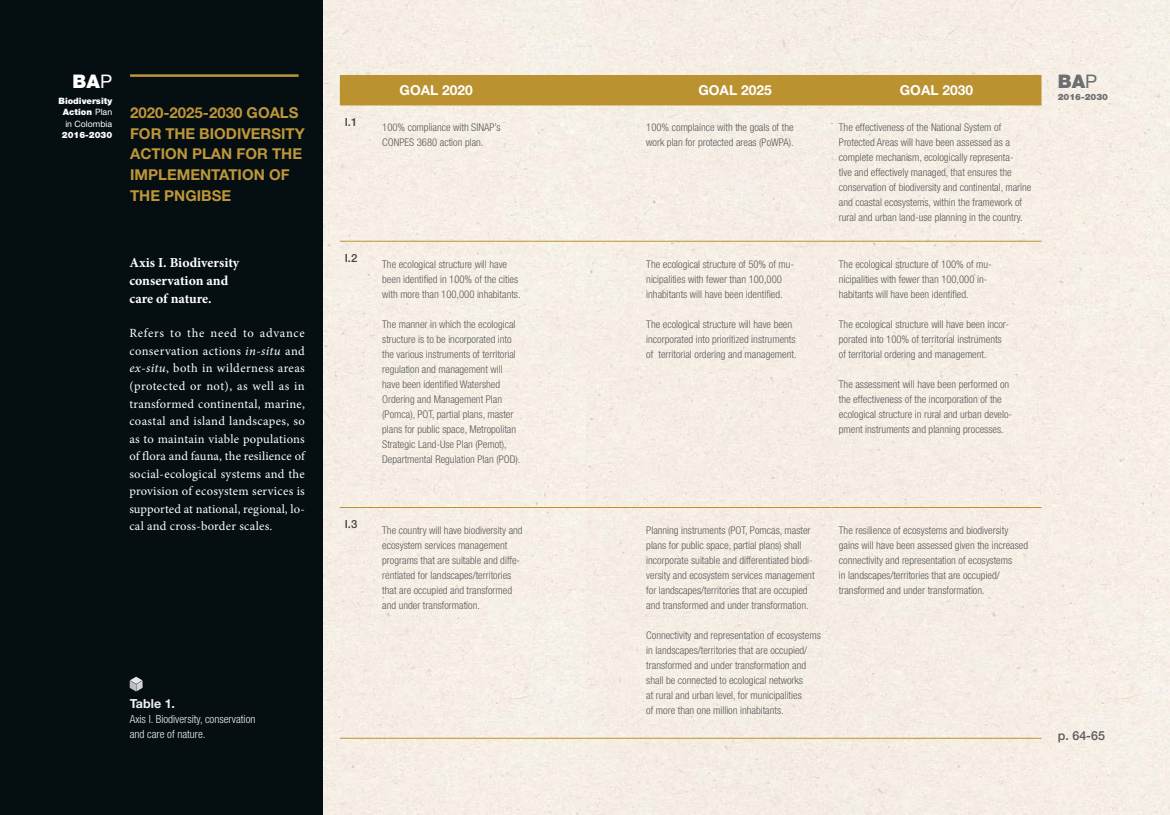
<style>
.page{position:relative;width:1170px;height:815px;background:#fff}
.page>*{position:absolute;margin:0;border:0;box-sizing:border-box;transform-origin:0 0}
.t1{font:900 18.75px "Helvetica Neue LT Std";color:#6d6e71}
.t2{font:900 18.75px "Helvetica Neue LT Std";color:#fff}
.t3{font:700 15px/20.6px "Helvetica Neue LT Std";color:#bd963a}
.t4{font:700 13.75px/17.5px "Minion Pro";letter-spacing:-.005em;color:#fff}
.t5{font:700 13.75px "Helvetica Neue LT Std";color:#fff}
.t6{font:12.5px/17.5px "Minion Pro";letter-spacing:.015em;color:#fff;text-align:justify}
.t7{font:500 12.5px "Helvetica Neue LT Std";color:#58595b}
.t8{font:700 12.5px "Helvetica Neue LT Std";color:#f1f1f2}
.t9{font:300 condensed 11.25px/15px "Helvetica Neue LT Std";color:#f1f1f2}
.t10{font:500 11.25px "Helvetica Neue LT Std";color:#414042}
.t11{font:300 condensed 10.62px/15px "Helvetica Neue LT Std";color:#58595b}
.t12{font:900 8.75px/11.2px "Helvetica Neue LT Std";color:#fff;text-align:justify}
.t13{font:900 8.75px "Helvetica Neue LT Std";color:#6d6e71}
.s1{font-weight:400}
.s2{font-family:"Minion Pro It Capt"}
</style>
<div class="page">
<div style="left:322px;top:0;width:847px;height:815px;background:#f6eee4"></div>
<div style="left:0;top:0;width:322px;height:815px;background:#061014"></div>
<hr style="left:130px;top:74px;width:168px;height:3px;background:#bd963a">
<div style="left:340px;top:75px;width:701px;height:30px;background:#ba9230"></div>
<hr style="left:340px;top:105px;width:35px;height:1px;background:#ba9230">
<hr style="left:375px;top:105px;width:157px;height:1px;background:#ba9230">
<hr style="left:532px;top:105px;width:106px;height:1px;background:#ba9230">
<hr style="left:638px;top:105px;width:193px;height:1px;background:#ba9230">
<hr style="left:831px;top:105px;width:210px;height:1px;background:#ba9230">
<hr style="left:340px;top:241px;width:35px;height:1px;background:#ba9230">
<hr style="left:375px;top:241px;width:157px;height:1px;background:#ba9230">
<hr style="left:532px;top:241px;width:106px;height:1px;background:#ba9230">
<hr style="left:638px;top:241px;width:193px;height:1px;background:#ba9230">
<hr style="left:831px;top:241px;width:210px;height:1px;background:#ba9230">
<hr style="left:340px;top:507px;width:35px;height:1px;background:#ba9230">
<hr style="left:340px;top:738px;width:35px;height:1px;background:#ba9230">
<hr style="left:375px;top:507px;width:157px;height:1px;background:#ba9230">
<hr style="left:375px;top:738px;width:157px;height:1px;background:#ba9230">
<hr style="left:532px;top:507px;width:106px;height:1px;background:#ba9230">
<hr style="left:638px;top:507px;width:193px;height:1px;background:#ba9230">
<hr style="left:831px;top:507px;width:210px;height:1px;background:#ba9230">
<hr style="left:532px;top:738px;width:106px;height:1px;background:#ba9230">
<hr style="left:638px;top:738px;width:193px;height:1px;background:#ba9230">
<hr style="left:831px;top:738px;width:210px;height:1px;background:#ba9230">
<svg style="left:130px;top:677px;width:13px;height:14px"></svg>
<h1 class="t2" style="left:73px;top:70px;width:41px">BA<span class="s1">P</span></h1>
<p class="t12" style="left:63px;top:95px;width:51px;text-indent:-4px">Biodiversity Action <span class="s1">Plan in Colombia</span></p>
<p class="t12" style="left:62px;top:129px;width:52px">2016-2030</p>
<h2 class="t3" style="left:130px;top:102px;width:176px">2020-2025-2030 GOALS<br>FOR THE BIODIVERSITY<br>ACTION PLAN FOR THE<br>IMPLEME</h2>
<h2 class="t3" style="left:200px;top:164px;width:90px">NTATION OF</h2>
<h2 class="t3" style="left:130px;top:185px;width:55px">THE PNGIBS</h2>
<h2 class="t3" style="left:221px;top:185px;width:11px">E</h2>
<p class="t4" style="left:129px;top:254px;width:111px">Axis I. Biodiversity conservation and care of nature.</p>
<p class="t6" style="left:129px;top:325px;width:177px">Refers to the need to advance conservation actions <span class="s2">in-situ</span> and <span class="s2">ex-situ</span>, both in wilderness areas (protected or not), as well as in transformed continental, marine, coastal and island landscapes, so as to maintain viable populations of flora and fauna, the resilience of social-ecological systems and the provision of ecosystem services is supported at national, regional, lo&shy;cal and cross-border scales.</p>
<p class="t8" style="left:130px;top:696px;width:47px">TABLE 1.</p>
<p class="t9" style="left:130px;top:711px;width:127px">Axis I. Biodiversity, conservation and care of nature.</p>
<p class="t10" style="left:345px;top:115px;width:14px">I.1</p>
<p class="t10" style="left:345px;top:251px;width:14px">I.2</p>
<p class="t10" style="left:345px;top:517px;width:14px">I.3</p>
<p class="t5" style="left:399px;top:81px;width:75px">GOAL 2020</p>
<p class="t5" style="left:698px;top:81px;width:75px">GOAL 2025</p>
<p class="t5" style="left:899px;top:81px;width:75px">GOAL 2030</p>
<p class="t11" style="left:382px;top:120px;width:120px">100% compliance with SINAP’s<br>CONPES 3680 action plan.</p>
<p class="t11" style="left:646px;top:120px;width:149px">100% complaince with the goals of the work plan for protected areas (PoWPA).</p>
<p class="t11" style="left:838px;top:120px;width:194px">The effectiveness of the National System of Protected Areas will have been assessed as a complete mechanism, ecologically representa-<br>tive and effectively managed, that ensures the conservation of biodiversity and continental, marine and coastal ecosystems, within the framework of rural and urban land-use planning in the country.</p>
<p class="t11" style="left:382px;top:256px;width:140px">The ecological structure will have been identified in 100% of the cities with more than 100,000 inhabitants.</p>
<p class="t11" style="left:382px;top:316px;width:140px">The manner in which the ecological structure is to be incorporated into the various instruments of territorial regulation and management will have been identified Watershed Ordering and Management Plan (Pomca), POT, partial plans, master plans for public space, Metropolitan Strategic Land-Use Plan (Pemot), Departmental Regulation Plan (POD).</p>
<p class="t11" style="left:646px;top:256px;width:149px">The ecological structure of 50% of mu&shy;nicipalities with fewer than 100,000 inhabitants will have been identified.</p>
<p class="t11" style="left:646px;top:316px;width:152px">The ecological structure will have been incorporated into prioritized instruments of territorial ordering and management.</p>
<p class="t11" style="left:838px;top:256px;width:154px">The ecological structure of 100% of mu&shy;nicipalities with fewer than 100,000 in&shy;habitants will have been identified.</p>
<p class="t11" style="left:838px;top:316px;width:172px">The ecological structure will have been incor&shy;porated into 100% of territorial instruments of territorial ordering and management.</p>
<p class="t11" style="left:838px;top:376px;width:175px">The assessment will have been performed on the effectiveness of the incorporation of the ecological structure in rural and urban develo&shy;pment instruments and planning processes.</p>
<p class="t11" style="left:382px;top:522px;width:142px">The country will have biodiversity and ecosystem services management programs that are suitable and diffe&shy;rentiated for landscapes/territories that are occupied and transformed and under transformation.</p>
<p class="t11" style="left:646px;top:522px;width:170px">Planning instruments (POT, Pomcas, master plans for public space, partial plans) shall incorporate suitable and differentiated biodi&shy;versity and ecosystem services management for landscapes/territories that are occupied and transformed and under transformation.</p>
<p class="t11" style="left:646px;top:628px;width:176px">Connectivity and representation of ecosystems in landscapes/territories that are occupied/ transformed and under transformation and shall be connected to ecological networks<br>at rural and urban level, for municipalities<br>of more than one million inhabitants.</p>
<p class="t11" style="left:838px;top:523px;width:191px">The resilience of ecosystems and biodiversity gains will have been assessed given the increased connectivity and representation of ecosystems<br>in landscapes/territories that are occupied/ transformed and under transformation.</p>
<h1 class="t1" style="left:1057px;top:70px;width:41px">BA<span class="s1">P</span></h1>
<p class="t13" style="left:1057px;top:92px;width:52px">2016-2030</p>
<p class="t7" style="left:1057px;top:728px;width:49px">p. 64-65</p>
</div>
